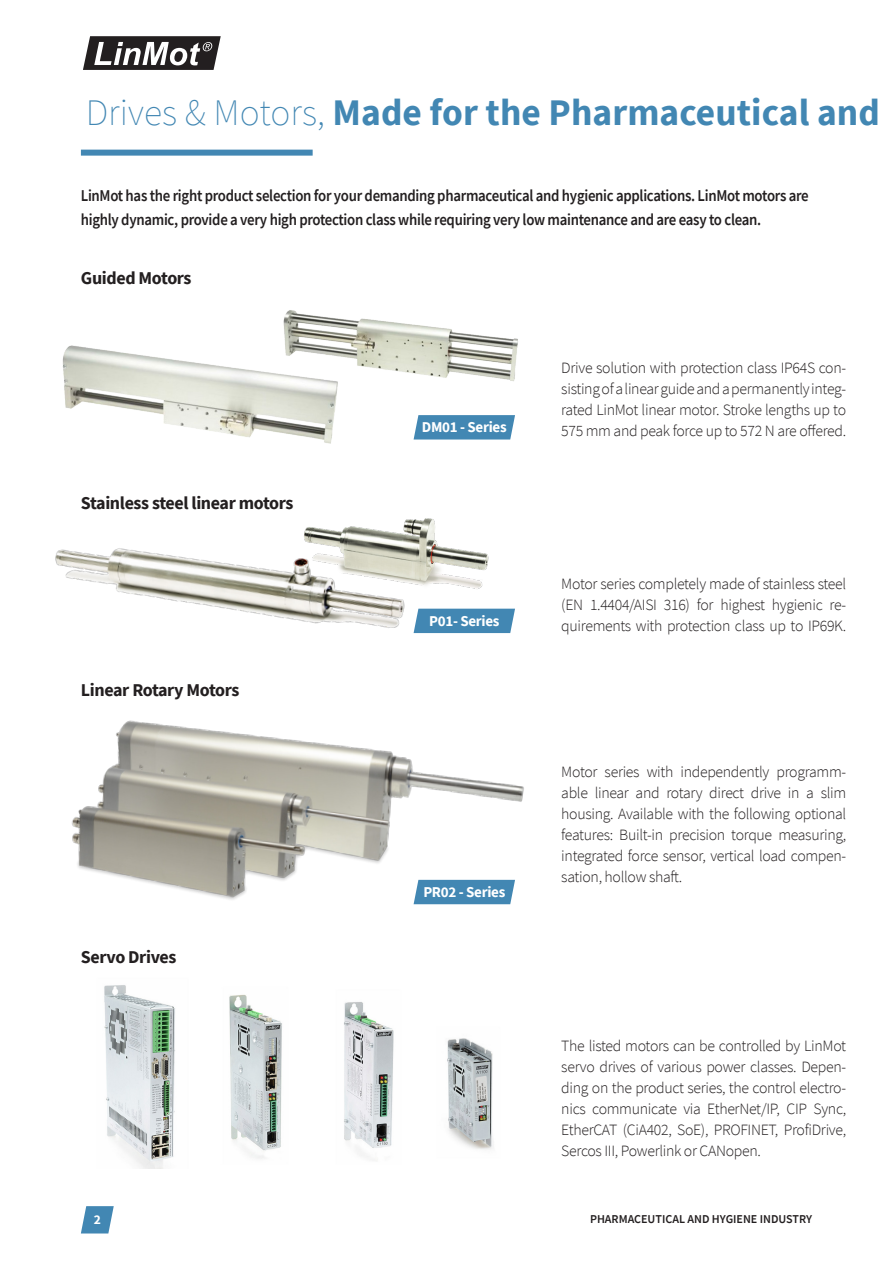
<style>
.page{position:relative;width:893px;height:1263px;background:#fff}
.page>*{position:absolute;margin:0;border:0;box-sizing:border-box;transform-origin:0 0}
.t1{font:700 37.5px "Source Sans Pro";color:#4287b3}
.Abschnitt_Titel{font:700 18px "Source Sans Pro";letter-spacing:-.02em;color:#231f20}
.t2{font:600 16.5px/24px "Source Sans Pro";letter-spacing:-.02em;color:#231f20;scale:.9 1}
.Abschnitt_Text{font:300 15.75px/21px "Source Sans Pro";letter-spacing:-.02em;color:#231f20;text-align:justify}
.Weisse_Beschriftung{font:700 15px "Source Sans Pro";letter-spacing:-.02em;color:#fff}
.t3{font:700 13.5px "Source Sans Pro";color:#fff}
.t4{font:600 12px "Source Sans Pro";color:#231f20}
.s1{font-weight:200}
</style>
<div class="page">
<svg style="left:81px;top:1206px;width:33px;height:27px"></svg>
<svg style="left:83px;top:36px;width:138px;height:34px"></svg>
<img style="left:62px;top:310px;width:456px;height:134px">
<svg style="left:414px;top:415px;width:101px;height:24px"></svg>
<div style="left:414px;top:609px;width:101px;height:24px;background:#4287b3"></div>
<div style="left:81px;top:150px;width:232px;height:6px;background:#4287b3"></div>
<img style="left:71px;top:720px;width:453px;height:185px">
<img style="left:104px;top:985px;width:389px;height:183px">
<img style="left:55px;top:548px;width:350px;height:80px">
<img style="left:296px;top:518px;width:193px;height:73px">
<p class="t1" style="left:86px;top:88px;width:796px"><span class="s1">Drives &amp; Motors,</span> Made for the Pharmaceutical and</p>
<p class="t2" style="left:81px;top:183px;width:810px">LinMot has the right product selection for your demanding pharmaceutical and hygienic applications. LinMot motors are highly dynamic, provide a very high protection class while requiring very low maintenance and are easy to clean.</p>
<p class="Abschnitt_Titel" style="left:81px;top:266px;width:112px">Guided Motors</p>
<p class="Abschnitt_Titel" style="left:81px;top:491px;width:214px">Stainless steel linear motors</p>
<p class="Abschnitt_Titel" style="left:81px;top:678px;width:160px">Linear Rotary Motors</p>
<p class="Abschnitt_Titel" style="left:81px;top:945px;width:97px">Servo Drives</p>
<p class="Weisse_Beschriftung" style="left:422px;top:417px;width:86px">DM01 - Series</p>
<p class="Weisse_Beschriftung" style="left:429px;top:611px;width:72px">P01- Series</p>
<p class="Weisse_Beschriftung" style="left:423px;top:882px;width:83px">PR02 - Series</p>
<p class="Abschnitt_Text" style="left:561px;top:357px;width:286px">Drive solution with protection class IP64S con&shy;sisting of a linear guide and a permanently integ&shy;rated LinMot linear motor. Stroke lengths up to 575 mm and peak force up to 572 N are offered.</p>
<p class="Abschnitt_Text" style="left:561px;top:574px;width:286px">Motor series completely made of stainless steel (EN 1.4404/AISI 316) for highest hygienic re&shy;quirements with protection class up to IP69K.</p>
<p class="Abschnitt_Text" style="left:561px;top:761px;width:286px">Motor series with independently programm&shy;able linear and rotary direct drive in a slim housing. Available with the following optional features: Built-in precision torque measuring, integrated force sensor, vertical load compen&shy;sation, hollow shaft.</p>
<p class="Abschnitt_Text" style="left:561px;top:1035px;width:286px">The listed motors can be controlled by LinMot servo drives of various power classes. Depen&shy;ding on the product series, the control electro&shy;nics communicate via EtherNet/IP, CIP Sync, EtherCAT (CiA402, SoE), PROFINET, ProfiDrive, Sercos III, Powerlink or CANopen.</p>
<p class="t3" style="left:94px;top:1210px;width:9px">2</p>
<p class="t4" style="left:590px;top:1211px;width:224px">PHARMACEUTICAL AND HYGIENE INDUSTRY</p>
</div>
